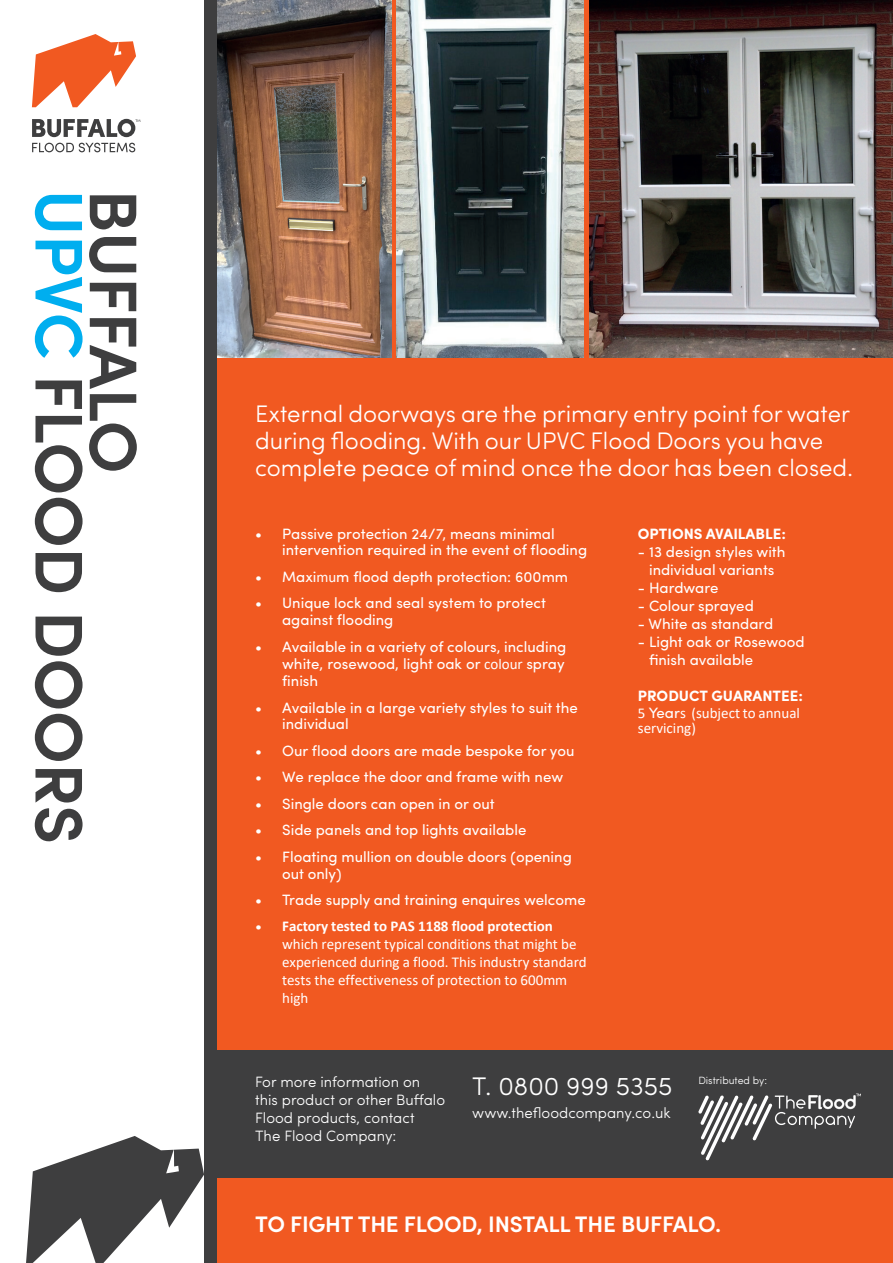
<style>
.page{position:relative;width:893px;height:1263px;background:#fff}
.page>*{position:absolute;margin:0;border:0;box-sizing:border-box;transform-origin:0 0}
.t1{font:600 67.5px "Sofia Pro";letter-spacing:-.01em;color:#3e3e3f}
.t2{font:300 25.5px "Sofia Pro";color:#fff}
.t3{font:300 24px/27px "Sofia Pro";color:#fff}
.t4{font:600 22.5px "Sofia Pro";letter-spacing:-.01em;color:#fff}
.t5{font:15px/16.6px "Sofia Pro";color:#fff}
.t6{font:15px/18px "Calibri";color:#fff}
.t7{font:300 15px/18px "Sofia Pro";color:#fff}
.t8{font:700 15px "Sofia Pro";color:#fff}
.t9{font:300 10.5px "Sofia Pro";color:#fff}
.s1{color:#00aeef}
.s2{font-family:"Calibri"}
.s3{font-family:"Sofia Pro"}
.s4{font-weight:700}
</style>
<div class="page">
<div style="left:204px;top:0;width:689px;height:1263px;background:#f15921"></div>
<div style="left:217px;top:1050px;width:676px;height:128px;background:#3e3e3f"></div>
<svg style="left:698px;top:1093px;width:163px;height:67px"></svg>
<svg style="left:26px;top:1136px;width:178px;height:127px"></svg>
<img style="left:397px;top:0;width:187px;height:357px">
<img style="left:217px;top:0;width:174px;height:357px">
<img style="left:590px;top:0;width:303px;height:357px">
<div style="left:204px;top:0;width:13px;height:1263px;background:#3e3e3f"></div>
<svg style="left:32px;top:143px;width:103px;height:9px"></svg>
<svg style="left:32px;top:119px;width:108px;height:18px"></svg>
<svg style="left:32px;top:34px;width:104px;height:73px"></svg>
<h1 class="t1" style="left:110px;top:190px;width:656px;rotate:90deg"><span class="s1">UPVC</span> FLOOD DOORS</h1>
<h1 class="t1" style="left:165px;top:190px;width:286px;rotate:90deg">BUFFALO</h1>
<h3 class="t3" style="left:255px;top:399px;width:600px">External doorways are the primary entry point for water during flooding. With our UPVC Flood Doors you have complete peace of mind once the door has been closed.</h3>
<p class="t5" style="left:282px;top:524px;width:307px;text-indent:-27px">• Passive protection 24/7, means minimal intervention required in the event of flooding</p>
<p class="t5" style="left:255px;top:567px;width:314px">• Maxi<span class="s2">mu</span>m flood depth protection: 600mm</p>
<p class="t5" style="left:282px;top:594px;width:265px;text-indent:-27px">• Unique lock and seal system to protect against flooding</p>
<p class="t5" style="left:282px;top:636px;width:286px;line-height:17.4px;text-align:justify;text-indent:-27px">• Available in a variety of colours, including white, rosewood, light oak or <span class="s2">colour</span> spray finish</p>
<p class="t5" style="left:282px;top:698px;width:297px;text-indent:-27px">• Available in a large variety styles to suit the individual</p>
<p class="t5" style="left:255px;top:741px;width:321px">• Our flood doors are made bespoke for you</p>
<p class="t5" style="left:255px;top:768px;width:310px">• We replace the door and frame with new</p>
<p class="t5" style="left:255px;top:794px;width:241px">• Single doors can open in or out</p>
<p class="t5" style="left:255px;top:821px;width:273px">• Side panels and top lights available</p>
<p class="t5" style="left:282px;top:847px;width:291px;text-indent:-27px">• Floating mullion on double doors (opening out only)</p>
<p class="t5" style="left:255px;top:890px;width:332px">• Trade supply and training enquires welcome</p>
<p class="t6" style="left:282px;top:917px;width:306px;text-indent:-27px"><span class="s3">•</span> <span class="s4">Factory tested to PAS 1188 flood protection </span>which represent typical conditions that might be experienced during a flood. This industry standard tests the effectiveness of protection to 600mm high</p>
<p class="t8" style="left:638px;top:522px;width:150px">OPTIONS AVAILABLE:</p>
<p class="t5" style="left:638px;top:541px;width:149px;line-height:18px;text-align:center">- 13 design styles with individual variants</p>
<p class="t5" style="left:638px;top:578px;width:82px">- Hardware</p>
<p class="t5" style="left:638px;top:596px;width:117px">- Colour sprayed</p>
<p class="t5" style="left:638px;top:614px;width:137px">- White as standard</p>
<p class="t5" style="left:649px;top:631px;width:157px;line-height:18px;text-indent:-11px">- Light oak or Rosewood finish available</p>
<p class="t8" style="left:638px;top:684px;width:167px">PRODUCT GUARANTEE:</p>
<p class="t6" style="left:638px;top:704px;width:164px;line-height:15.8px">5 <span class="s3">Year</span>s (subject to annual servicing)</p>
<p class="t7" style="left:255px;top:1072px;width:192px">For more information on this product or other Buffalo<br>Flood products, contact<br>The Flood Company:</p>
<h2 class="t2" style="left:472px;top:1067px;width:202px">T. 0800 999 5355</h2>
<p class="t7" style="left:472px;top:1103px;width:200px">www.thefloodcompany.co.uk</p>
<p class="t9" style="left:698px;top:1072px;width:70px">Distributed by:</p>
<h3 class="t4" style="left:255px;top:1206px;width:468px">TO FIGHT THE FLOOD, INSTALL THE BUFFALO.</h3>
</div>
